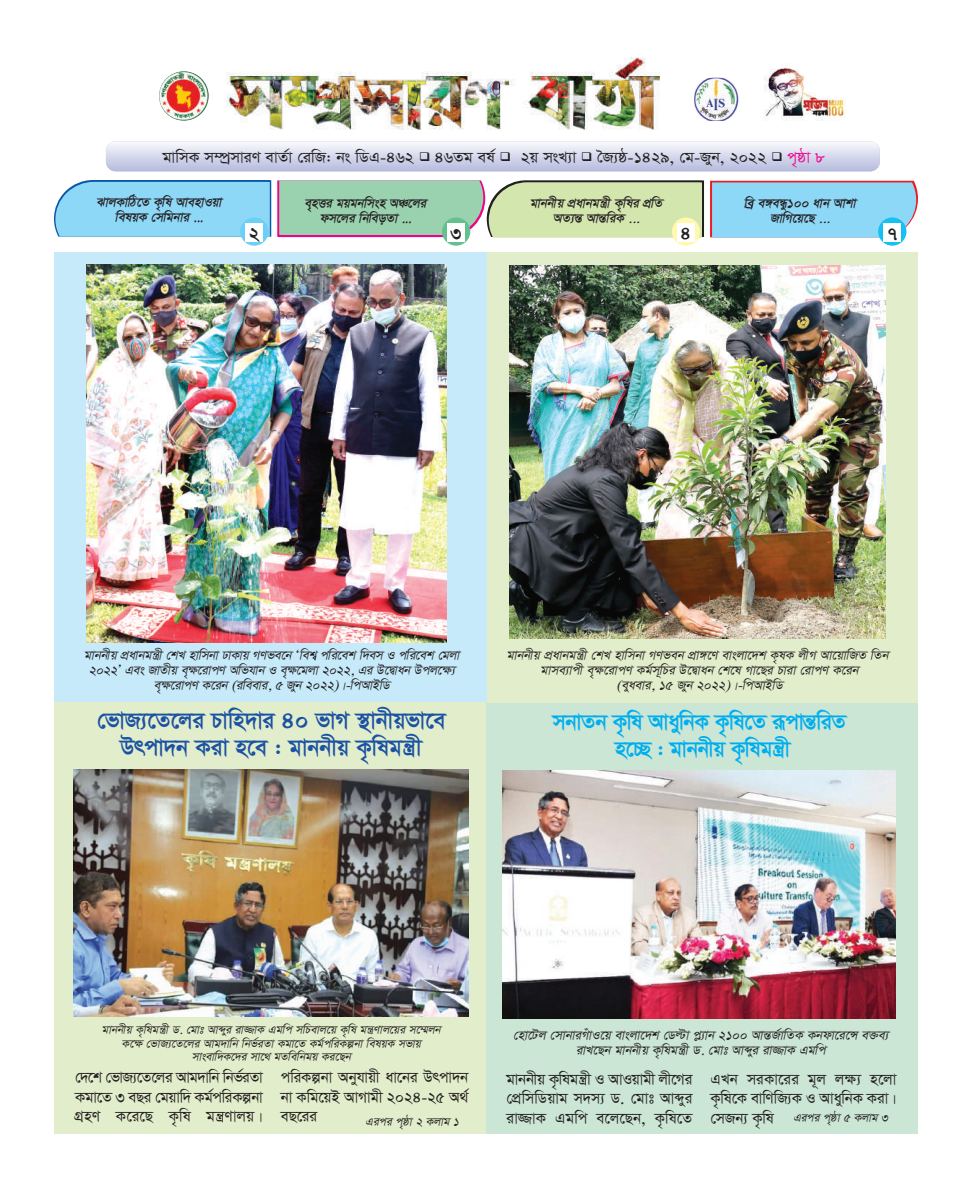
<style>
.page{position:relative;width:972px;height:1188px;background:#fff}
.page>*{position:absolute;margin:0;border:0;box-sizing:border-box;transform-origin:0 0}
.t1{font:700 27px/27px "Sutonny MJ";color:#1c52a4;text-align:center}
.t2{font:700 25.5px/27px "Sutonny MJ";letter-spacing:-.015em;color:#00aeef;text-align:center}
.t3{font:700 21px "Sutonny MJ";color:#231f20}
.t4{font:18px/19.5px "Sutonny MJ";letter-spacing:-.005em;color:#231f20;text-align:justify}
.t5{font:18px "Sutonny MJ";letter-spacing:-.005em;color:#231f20;scale:1.05 1}
.t6{font:italic 15px/15px "Sutonny MJ";color:#231f20;text-align:center}
.t7{font:italic 700 15px/15px "Sutonny MJ";color:#231f20;text-align:center}
.t8{font:italic 13.5px/13.5px "Sutonny MJ";color:#231f20;text-align:center}
.s1{color:#ed028c}
.s2{font-weight:400}
</style>
<div class="page">
<svg style="left:54px;top:180px;width:217px;height:57px;background:#8ad2f3"></svg>
<svg style="left:277px;top:180px;width:427px;height:58px;background:#b7d3ad"></svg>
<svg style="left:710px;top:181px;width:208px;height:57px;background:#93cfed"></svg>
<img style="left:226px;top:57px;width:434px;height:73px">
<div style="left:106px;top:141px;width:774px;height:30px;background:linear-gradient(to bottom,#f9fafd,#b9bddf);border-radius:10px"></div>
<svg style="left:240px;top:218px;width:29px;height:28px"></svg>
<div style="left:246px;top:223px;width:17px;height:18px;background:#fff"></div>
<div style="left:672px;top:218px;width:28px;height:28px;background:#fff8ae;border-radius:50%"></div>
<div style="left:677px;top:223px;width:18px;height:18px;background:#fff"></div>
<div style="left:878px;top:218px;width:28px;height:28px;background:#15c0f2;border-radius:50%"></div>
<div style="left:883px;top:223px;width:18px;height:18px;background:#fff"></div>
<div style="left:442px;top:218px;width:28px;height:28px;background:#64c18f;border-radius:50%"></div>
<div style="left:447px;top:223px;width:18px;height:18px;background:#fff"></div>
<img style="left:159px;top:71px;width:50px;height:50px">
<img style="left:694px;top:78px;width:45px;height:43px">
<img style="left:764px;top:67px;width:81px;height:54px">
<div style="left:54px;top:252px;width:434px;height:450px;background:#c6eafa"></div>
<div style="left:54px;top:703px;width:432px;height:431px;background:#e2eecb"></div>
<img style="left:73px;top:769px;width:396px;height:248px">
<div style="left:487px;top:703px;width:431px;height:431px;background:#cbe6d5"></div>
<img style="left:503px;top:770px;width:392px;height:248px">
<img style="left:86px;top:265px;width:361px;height:377px">
<div style="left:488px;top:252px;width:430px;height:450px;background:#e2eecb"></div>
<img style="left:509px;top:265px;width:377px;height:373px">
<p class="t5" style="left:163px;top:148px;width:632px">GVWMK M¤ÚªMVIY EVZ©V †IWR: BS WWG-462 ❑ 46ZG EL© ❑ 2Q MSL¨V ❑ ˆR¨Ô-1429, †G-RYB, 2022 ❑ <span class="s1">C„ÔV 8</span></p>
<p class="t7" style="left:97px;top:194px;width:127px">SVJKVWV‡Z K…WL AVENVIQV<br>WELQK †MWGBVI ...</p>
<p class="t7" style="left:305px;top:196px;width:123px">E„NËI GQGBWMSN AÂ‡JI<br>DM‡JI WBWEOZV ...</p>
<p class="t7" style="left:531px;top:195px;width:134px">GVBBXQ CÖAVBGŠ¿X K…WLI CÖWZ<br>AZ¨ŠÍAVŠÍWIK <span class="s2">...</span></p>
<p class="t7" style="left:745px;top:196px;width:113px">WEªE½EÜZ100 AVB AVKV<br>RVWM‡Q‡Q <span class="s2">...</span></p>
<h3 class="t3" style="left:249px;top:221px;width:12px">2</h3>
<h3 class="t3" style="left:451px;top:221px;width:12px">3</h3>
<h3 class="t3" style="left:681px;top:221px;width:12px">4</h3>
<h3 class="t3" style="left:887px;top:221px;width:12px">7</h3>
<p class="t6" style="left:85px;top:648px;width:377px">GVBBXQ CAÖVBGŠX¿ †KL NVWMBV XVKVQ MYFE‡B ÔWEK¦ CWI‡EK W`EM I CWI‡EK †GJV<br>2022Õ GES RVZXQ EŸ„ ‡IVCY AWFHVB I EŸ„ ‡GJV 2022, GI D‡ØVAB DCJ‡Ÿ¨<br>EŸ„ ‡IVCY K‡IB (IWEEVI, 5 RBY 2022)|-WCAVBWW</p>
<h1 class="t1" style="left:97px;top:708px;width:350px">†FVR¨‡Z‡JI PVWN`VI 40 FVM ¯’VBXQFV‡E<br>DRCV`B KIV N‡E : GVBBXQ K…WLGŠ¿X</h1>
<p class="t6" style="left:507px;top:647px;width:383px">GVBBXQ CÖAVBGŠ¿X †KL NVWMBV MYFEB CÖV½‡Y EVSJV‡`K K…LK JXM AV‡QVWRZ WZB<br>GVME¨VCX E„Ÿ‡IVCY KG©M~WPI D‡ØVAB †K‡L MV‡QI PVIV †IVCY K‡IB<br>(EYAEVI, 15 RYB 2022)|-WCAVBWW</p>
<h2 class="t2" style="left:553px;top:709px;width:295px">MBVZB KW…L AVAWYBK KW…L‡Z IƑCVŠWÍIZ<br>N‡”Q : GVBBXQ KW…LGŠX¿</h2>
<p class="t8" style="left:103px;top:1023px;width:340px">GVBBXQ K…WLGŠ¿X W. †GVT AVÃYI IV¾VK GGWC MWPEVJ‡Q K…WL GŠ¿YVJ‡QI M‡¤§JB<br>K‡¶ †FVR¨‡Z‡JI AVG`VWB WBF©IZV KGV‡Z KG©CWIKÍBV WELQK MFVQ<br>MVSEVW`K‡`I MV‡_ GZWEWBGQ KI‡QB</p>
<p class="t6" style="left:514px;top:1027px;width:377px">†NV‡UJ †MVBVIMUVI‡Q EVSJV‡`K †WËV CØ¨VB 2100 AVŠÍR©VWZK KBDV‡I‡Ý E³E¨<br>IVL‡QB GVBBXQ K…WLGŠ¿X W. †GVT AVÃYI IV¾VK GGWC</p>
<p class="t4" style="left:75px;top:1068px;width:189px">†`‡K †FVR¨‡Z‡JI AVG`VWB WBFI© ZV KGV‡Z 3 EQI †GQVW` KGC© WIKÍBV MÖNY K‡I‡Q K…WL GŠ¿YVJQ|</p>
<p class="t4" style="left:281px;top:1068px;width:189px">CWIKÍBV ABHY VQX AV‡BI DRCV`B BV KWG‡QB AVMVGX 2024-25 A_© EQ‡II</p>
<p class="t8" style="left:366px;top:1115px;width:95px">GICI C„ÔV 2 KJVG 1</p>
<p class="t4" style="left:507px;top:1070px;width:187px">GVBBXQ KW…LGŠX¿ I AVIQVGX JX‡MI †CÖWMWWQVG M`M¨ W. †GVT AVÃYI IV¾VK GGWC E‡J‡QB, K…WL‡Z</p>
<p class="t4" style="left:711px;top:1070px;width:188px">GLB MIKV‡II G~J J¶¨ N‡JV KW…L‡K EVWYWR¨K I AVAWYBK KIV| †MRB¨ KW…L</p>
<p class="t8" style="left:794px;top:1111px;width:97px">GICI C„ÔV 5 KJVG 3</p>
</div>
